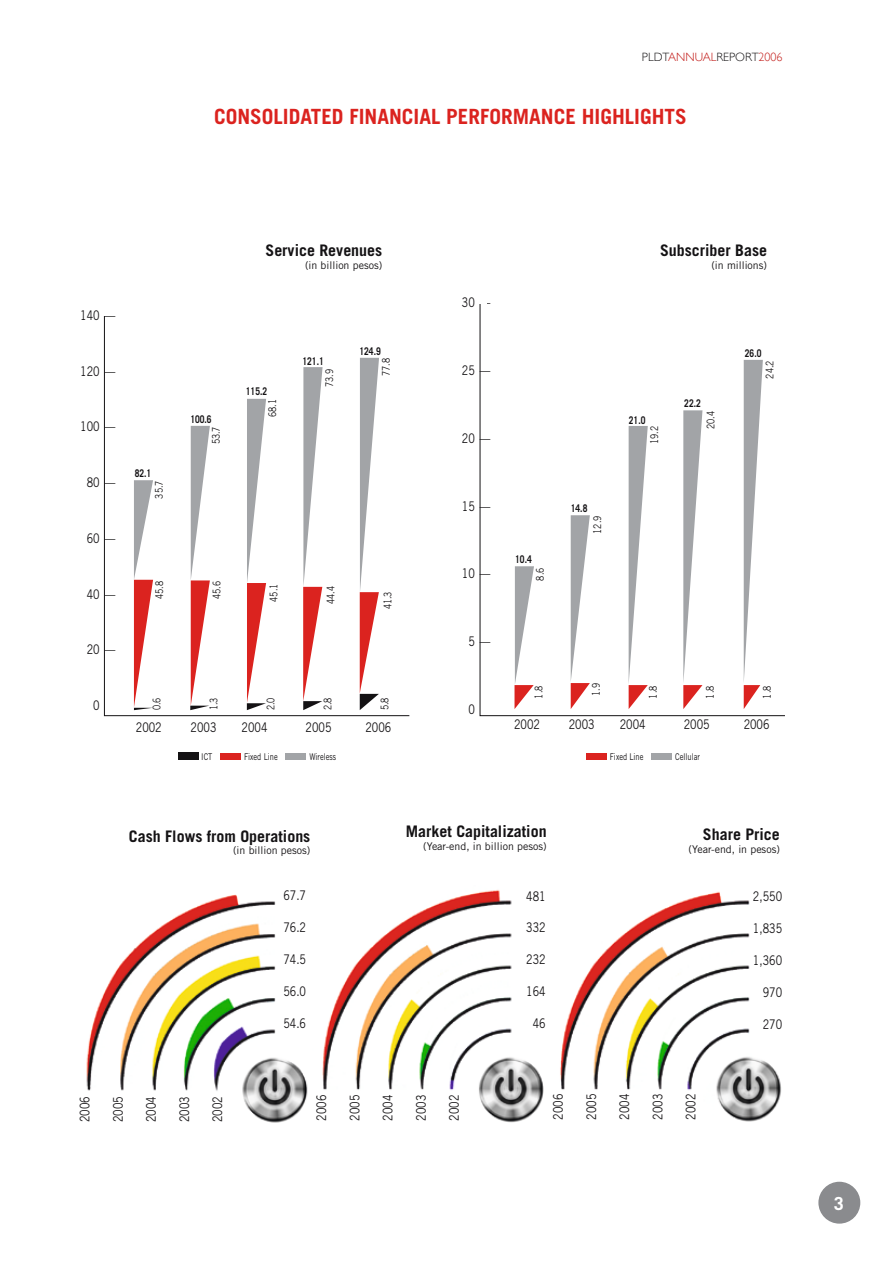
<style>
.page{position:relative;width:893px;height:1263px;background:#fff}
.page>*{position:absolute;margin:0;border:0;box-sizing:border-box;transform-origin:0 0}
.t1{font:700 21px "Trade Gothic";color:#db231f}
.t2{font:700 18px "Trade Gothic";color:#fff}
.t3{font:700 15.9px "Trade Gothic";color:#141214}
.t4{font:13.2px "Trade Gothic";color:#141214;scale:.8 1}
.t5{font:300 12px "Gill Sans";color:#141214}
.t6{font:10.65px "Trade Gothic";color:#141214;scale:.8 1}
.t7{font:10.65px "Trade Gothic";color:#141214}
.t8{font:700 10.65px "Trade Gothic";color:#141214;scale:.8 1}
.t9{font:9.3px "Trade Gothic";color:#141214;scale:.8 1}
.s1{color:#c11714}
</style>
<div class="page">
<img style="left:86px;top:890px;width:695px;height:233px">
<div style="left:178px;top:753px;width:20px;height:7px;background:#141214"></div>
<div style="left:221px;top:753px;width:20px;height:7px;background:#db231f"></div>
<div style="left:285px;top:753px;width:20px;height:7px;background:#a2a4a7"></div>
<div style="left:587px;top:753px;width:20px;height:7px;background:#db231f"></div>
<div style="left:651px;top:753px;width:20px;height:7px;background:#a2a4a7"></div>
<div style="left:819px;top:1182px;width:40px;height:41px;background:#8a8b8e;border-radius:50%"></div>
<div style="left:818px;top:1182px;width:42px;height:41px;border:2px solid #8a8b8e;border-radius:50%"></div>
<svg style="left:104px;top:316px;width:306px;height:400px"></svg>
<svg style="left:480px;top:304px;width:305px;height:412px"></svg>
<svg style="left:514px;top:566px;width:20px;height:143px"></svg>
<svg style="left:571px;top:515px;width:19px;height:194px"></svg>
<svg style="left:629px;top:426px;width:19px;height:283px"></svg>
<svg style="left:683px;top:410px;width:19px;height:299px"></svg>
<svg style="left:744px;top:360px;width:19px;height:349px"></svg>
<svg style="left:360px;top:358px;width:19px;height:352px"></svg>
<svg style="left:303px;top:367px;width:20px;height:343px"></svg>
<svg style="left:247px;top:399px;width:19px;height:311px"></svg>
<svg style="left:190px;top:426px;width:20px;height:284px"></svg>
<svg style="left:134px;top:480px;width:19px;height:230px"></svg>
<p class="t5" style="left:642px;top:50px;width:142px">PLDT<span class="s1">ANNUAL</span>REPORT<span class="s1">2006</span></p>
<p class="t1" style="left:214px;top:104px;width:474px">CONSOLIDATED FINANCIAL PERFORMANCE HIGHLIGHTS</p>
<p class="t4" style="left:80px;top:307px;width:46px">140 —</p>
<p class="t4" style="left:80px;top:363px;width:46px">120 —</p>
<p class="t4" style="left:80px;top:419px;width:46px">100 —</p>
<p class="t4" style="left:87px;top:474px;width:38px">80 —</p>
<p class="t4" style="left:87px;top:530px;width:38px">60 —</p>
<p class="t4" style="left:87px;top:586px;width:38px">40 —</p>
<p class="t4" style="left:87px;top:642px;width:38px">20 —</p>
<p class="t3" style="left:265px;top:240px;width:118px">Service Revenues</p>
<p class="t7" style="left:305px;top:258px;width:79px">(in billion pesos)</p>
<p class="t8" style="left:135px;top:467px;width:22px">82.1</p>
<p class="t6" style="left:153px;top:498px;width:24px;rotate:-90deg">35.7</p>
<p class="t8" style="left:190px;top:412px;width:28px">100.6</p>
<p class="t6" style="left:210px;top:444px;width:24px;rotate:-90deg">53.7</p>
<p class="t8" style="left:246px;top:385px;width:28px">115.2</p>
<p class="t6" style="left:266px;top:417px;width:24px;rotate:-90deg">68.1</p>
<p class="t8" style="left:359px;top:344px;width:28px">124.9</p>
<p class="t8" style="left:302px;top:354px;width:28px">121.1</p>
<p class="t6" style="left:379px;top:376px;width:24px;rotate:-90deg">77.8</p>
<p class="t6" style="left:323px;top:387px;width:24px;rotate:-90deg">73.9</p>
<p class="t6" style="left:153px;top:599px;width:24px;rotate:-90deg">45.8</p>
<p class="t6" style="left:210px;top:599px;width:24px;rotate:-90deg">45.6</p>
<p class="t6" style="left:267px;top:602px;width:24px;rotate:-90deg">45.1</p>
<p class="t6" style="left:324px;top:604px;width:24px;rotate:-90deg">44.4</p>
<p class="t6" style="left:381px;top:609px;width:24px;rotate:-90deg">41.3</p>
<p class="t4" style="left:462px;top:295px;width:37px">30 —</p>
<p class="t4" style="left:462px;top:362px;width:37px">25 —</p>
<p class="t4" style="left:462px;top:430px;width:37px">20 —</p>
<p class="t4" style="left:462px;top:498px;width:37px">15 —</p>
<p class="t4" style="left:462px;top:565px;width:37px">10 —</p>
<p class="t4" style="left:468px;top:633px;width:29px">5 —</p>
<p class="t6" style="left:150px;top:710px;width:18px;rotate:-90deg">0.6</p>
<p class="t6" style="left:207px;top:710px;width:18px;rotate:-90deg">1.3</p>
<p class="t6" style="left:264px;top:710px;width:18px;rotate:-90deg">2.0</p>
<p class="t6" style="left:321px;top:710px;width:18px;rotate:-90deg">2.8</p>
<p class="t6" style="left:378px;top:710px;width:18px;rotate:-90deg">5.8</p>
<p class="t4" style="left:93px;top:697px;width:10px">0</p>
<p class="t4" style="left:468px;top:701px;width:10px">0</p>
<p class="t3" style="left:660px;top:241px;width:109px">Subscriber Base</p>
<p class="t7" style="left:711px;top:259px;width:57px">(in millions)</p>
<p class="t8" style="left:745px;top:347px;width:22px">26.0</p>
<p class="t8" style="left:515px;top:553px;width:22px">10.4</p>
<p class="t6" style="left:533px;top:581px;width:18px;rotate:-90deg">8.6</p>
<p class="t8" style="left:571px;top:501px;width:22px">14.8</p>
<p class="t6" style="left:591px;top:534px;width:24px;rotate:-90deg">12.9</p>
<p class="t8" style="left:684px;top:397px;width:22px">22.2</p>
<p class="t8" style="left:629px;top:413px;width:22px">21.0</p>
<p class="t6" style="left:704px;top:429px;width:24px;rotate:-90deg">20.4</p>
<p class="t6" style="left:648px;top:444px;width:24px;rotate:-90deg">19.2</p>
<p class="t6" style="left:763px;top:379px;width:24px;rotate:-90deg">24.2</p>
<p class="t6" style="left:532px;top:699px;width:18px;rotate:-90deg">1.8</p>
<p class="t6" style="left:589px;top:696px;width:18px;rotate:-90deg">1.9</p>
<p class="t6" style="left:647px;top:699px;width:18px;rotate:-90deg">1.8</p>
<p class="t6" style="left:704px;top:699px;width:18px;rotate:-90deg">1.8</p>
<p class="t6" style="left:761px;top:699px;width:18px;rotate:-90deg">1.8</p>
<p class="t4" style="left:136px;top:719px;width:34px">2002</p>
<p class="t4" style="left:191px;top:719px;width:34px">2003</p>
<p class="t4" style="left:242px;top:719px;width:34px">2004</p>
<p class="t4" style="left:306px;top:719px;width:34px">2005</p>
<p class="t4" style="left:365px;top:719px;width:34px">2006</p>
<p class="t4" style="left:514px;top:716px;width:34px">2002</p>
<p class="t4" style="left:569px;top:716px;width:34px">2003</p>
<p class="t4" style="left:620px;top:716px;width:34px">2004</p>
<p class="t4" style="left:684px;top:716px;width:34px">2005</p>
<p class="t4" style="left:744px;top:716px;width:34px">2006</p>
<p class="t9" style="left:201px;top:751px;width:15px">ICT</p>
<p class="t9" style="left:244px;top:751px;width:44px">Fixed Line</p>
<p class="t9" style="left:309px;top:751px;width:35px">Wireless</p>
<p class="t9" style="left:610px;top:751px;width:44px">Fixed Line</p>
<p class="t9" style="left:675px;top:751px;width:32px">Cellular</p>
<p class="t3" style="left:129px;top:826px;width:183px">Cash Flows from Operations</p>
<p class="t7" style="left:233px;top:844px;width:79px">(in billion pesos)</p>
<p class="t3" style="left:406px;top:822px;width:142px">Market Capitalization</p>
<p class="t7" style="left:423px;top:840px;width:125px">(Year-end, in billion pesos)</p>
<p class="t3" style="left:703px;top:824px;width:78px">Share Price</p>
<p class="t7" style="left:689px;top:842px;width:93px">(Year-end, in pesos)</p>
<p class="t4" style="left:283px;top:887px;width:30px">67.7</p>
<p class="t4" style="left:283px;top:919px;width:30px">76.2</p>
<p class="t4" style="left:283px;top:951px;width:30px">74.5</p>
<p class="t4" style="left:283px;top:983px;width:30px">56.0</p>
<p class="t4" style="left:283px;top:1015px;width:30px">54.6</p>
<p class="t4" style="left:526px;top:888px;width:26px">481</p>
<p class="t4" style="left:526px;top:920px;width:26px">332</p>
<p class="t4" style="left:526px;top:952px;width:26px">232</p>
<p class="t4" style="left:526px;top:983px;width:26px">164</p>
<p class="t4" style="left:533px;top:1015px;width:18px">46</p>
<p class="t4" style="left:753px;top:889px;width:38px">2,550</p>
<p class="t4" style="left:753px;top:920px;width:38px">1,835</p>
<p class="t4" style="left:753px;top:952px;width:38px">1,360</p>
<p class="t4" style="left:763px;top:984px;width:26px">970</p>
<p class="t4" style="left:763px;top:1016px;width:26px">270</p>
<p class="t4" style="left:77px;top:1122px;width:34px;rotate:-90deg">2006</p>
<p class="t4" style="left:110px;top:1122px;width:34px;rotate:-90deg">2005</p>
<p class="t4" style="left:143px;top:1122px;width:34px;rotate:-90deg">2004</p>
<p class="t4" style="left:176px;top:1122px;width:34px;rotate:-90deg">2003</p>
<p class="t4" style="left:210px;top:1122px;width:34px;rotate:-90deg">2002</p>
<p class="t4" style="left:313px;top:1121px;width:34px;rotate:-90deg">2006</p>
<p class="t4" style="left:347px;top:1121px;width:34px;rotate:-90deg">2005</p>
<p class="t4" style="left:380px;top:1121px;width:34px;rotate:-90deg">2004</p>
<p class="t4" style="left:413px;top:1121px;width:34px;rotate:-90deg">2003</p>
<p class="t4" style="left:446px;top:1121px;width:34px;rotate:-90deg">2002</p>
<p class="t4" style="left:550px;top:1119px;width:34px;rotate:-90deg">2006</p>
<p class="t4" style="left:583px;top:1119px;width:34px;rotate:-90deg">2005</p>
<p class="t4" style="left:616px;top:1119px;width:34px;rotate:-90deg">2004</p>
<p class="t4" style="left:650px;top:1119px;width:34px;rotate:-90deg">2003</p>
<p class="t4" style="left:683px;top:1119px;width:34px;rotate:-90deg">2002</p>
<p class="t2" style="left:834px;top:1192px;width:12px">3</p>
</div>
